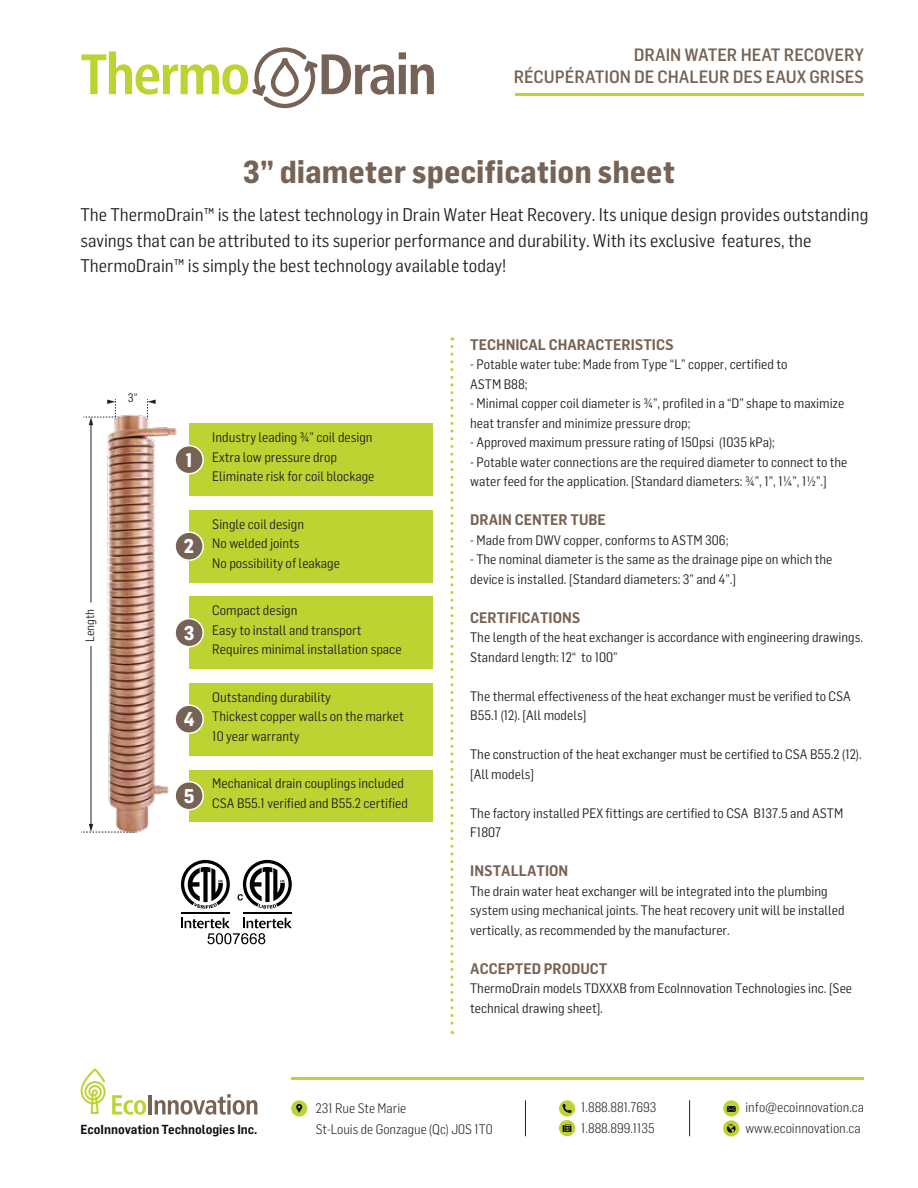
<style>
.page{position:relative;width:918px;height:1188px;background:#fff}
.page>*{position:absolute;margin:0;border:0;box-sizing:border-box;transform-origin:0 0}
.t1{font:700 31.2px "Flama Semicondensed";color:#766355}
.t2{font:700 19.5px "Flama Semicondensed";color:#fff}
.t3{font:18px/25.5px "Flama Semicondensed";color:#231f20}
.t4{font:500 17.55px "Flama Semicondensed";color:#766355}
.t5{font:600 15px "Flama Semicondensed";color:#766355}
.t6{font:13.5px/19.5px "Flama Semicondensed";color:#231f20}
.t7{font:300 13.5px/21px "Flama Semicondensed";color:#221f1f}
.t8{font:600 12.9px "Flama Semicondensed";color:#0f0f12}
.t9{font:12px "Flama Semicondensed";color:#231f20}
</style>
<div class="page">
<hr style="left:515px;top:93px;width:349px;height:3px;background:#bdd331">
<svg style="left:723px;top:1100px;width:16px;height:17px"></svg>
<svg style="left:559px;top:1100px;width:16px;height:17px"></svg>
<svg style="left:559px;top:1120px;width:16px;height:16px"></svg>
<svg style="left:723px;top:1120px;width:16px;height:17px"></svg>
<svg style="left:563px;top:1104px;width:9px;height:9px"></svg>
<svg style="left:727px;top:1106px;width:9px;height:6px"></svg>
<svg style="left:727px;top:1124px;width:9px;height:9px"></svg>
<svg style="left:563px;top:1124px;width:8px;height:8px"></svg>
<div style="left:291px;top:1100px;width:16px;height:17px;background:#bdd331;border-radius:50%"></div>
<svg style="left:296px;top:1104px;width:6px;height:9px"></svg>
<hr style="left:525px;top:1100px;width:1px;height:36px;background:#221f1f">
<hr style="left:689px;top:1100px;width:1px;height:36px;background:#221f1f">
<hr style="left:291px;top:1077px;width:573px;height:3px;background:#bdd331">
<svg style="left:450px;top:346px;width:3px;height:688px"></svg>
<div style="left:189px;top:424px;width:244px;height:72px;background:#bdd331"></div>
<svg style="left:182px;top:445px;width:22px;height:29px"></svg>
<div style="left:189px;top:510px;width:244px;height:72px;background:#bdd331"></div>
<svg style="left:182px;top:531px;width:22px;height:30px"></svg>
<div style="left:189px;top:597px;width:244px;height:72px;background:#bdd331"></div>
<svg style="left:182px;top:618px;width:22px;height:29px"></svg>
<div style="left:189px;top:683px;width:244px;height:72px;background:#bdd331"></div>
<svg style="left:182px;top:704px;width:22px;height:30px"></svg>
<div style="left:189px;top:770px;width:244px;height:51px;background:#bdd331"></div>
<svg style="left:182px;top:781px;width:22px;height:30px"></svg>
<hr style="left:243px;top:912px;width:49px;height:2px;background:#010101">
<svg style="left:238px;top:860px;width:54px;height:49px"></svg>
<hr style="left:181px;top:912px;width:49px;height:2px;background:#010101">
<svg style="left:181px;top:860px;width:49px;height:49px"></svg>
<svg style="left:181px;top:918px;width:111px;height:26px"></svg>
<svg style="left:81px;top:47px;width:353px;height:61px"></svg>
<svg style="left:80px;top:1068px;width:26px;height:46px"></svg>
<svg style="left:112px;top:1095px;width:34px;height:20px"></svg>
<hr style="left:148px;top:1095px;width:4px;height:19px;background:#766355">
<svg style="left:155px;top:1094px;width:102px;height:21px"></svg>
<hr style="left:91px;top:424px;width:1px;height:179px;background:#231f20">
<svg style="left:83px;top:399px;width:33px;height:26px"></svg>
<svg style="left:147px;top:399px;width:9px;height:11px"></svg>
<hr style="left:91px;top:646px;width:1px;height:179px;background:#231f20">
<svg style="left:81px;top:824px;width:20px;height:9px"></svg>
<img style="left:101px;top:410px;width:81px;height:423px">
<p class="t4" style="left:634px;top:44px;width:232px">DRAIN WATER HEAT RECOVERY</p>
<p class="t4" style="left:514px;top:65px;width:352px">RÉCUPÉRATION DE CHALEUR DES EAUX GRISES</p>
<h1 class="t1" style="left:243px;top:151px;width:434px">3” diameter specification sheet</h1>
<p class="t3" style="left:81px;top:201px;width:789px">The ThermoDrain™ is the latest technology in Drain Water Heat Recovery. Its unique design provides outstanding savings that can be attributed to its superior performance and durability. With its exclusive features, the<br>ThermoDrain™ is simply the best technology available today!</p>
<p class="t9" style="left:128px;top:390px;width:11px">3”</p>
<p class="t9" style="left:82px;top:642px;width:35px;rotate:-90deg">Length</p>
<h2 class="t2" style="left:185px;top:447px;width:9px">1</h2>
<h2 class="t2" style="left:184px;top:533px;width:12px">2</h2>
<h2 class="t2" style="left:184px;top:620px;width:12px">3</h2>
<h2 class="t2" style="left:183px;top:706px;width:13px">4</h2>
<p class="t6" style="left:212px;top:427px;width:164px">Industry leading ¾” coil design<br>Extra low pressure drop<br>Eliminate risk for coil blockage</p>
<p class="t6" style="left:212px;top:514px;width:129px">Single coil design<br>No welded joints<br>No possibility of leakage</p>
<p class="t6" style="left:212px;top:600px;width:191px">Compact design<br>Easy to install and transport<br>Requires minimal installation space</p>
<p class="t6" style="left:212px;top:687px;width:193px">Outstanding durability<br>Thickest copper walls on the market<br>10 year warranty</p>
<p class="t6" style="left:184px;top:773px;width:226px;text-align:right">Mechanical drain couplings included<br><sup>5</sup> CSA B55.1 verified and B55.2 certified</p>
<p class="t5" style="left:470px;top:334px;width:205px">TECHNICAL CHARACTERISTICS</p>
<p class="t6" style="left:470px;top:354px;width:319px">- Potable water tube: Made from Type “L” copper, certified to<br>ASTM B88;</p>
<p class="t6" style="left:470px;top:393px;width:376px">- Minimal copper coil diameter is ¾”, profiled in a “D” shape to maximize heat transfer and minimize pressure drop;</p>
<p class="t6" style="left:470px;top:432px;width:306px">- Approved maximum pressure rating of 150psi (1035 kPa);</p>
<p class="t6" style="left:470px;top:451px;width:379px">- Potable water connections are the required diameter to connect to the water feed for the application. [Standard diameters: ¾”, 1”, 1¼”, 1½”.]</p>
<p class="t5" style="left:470px;top:510px;width:137px">DRAIN CENTER TUBE</p>
<p class="t6" style="left:470px;top:529px;width:260px">- Made from DWV copper, conforms to ASTM 306;</p>
<p class="t6" style="left:470px;top:549px;width:364px">- The nominal diameter is the same as the drainage pipe on which the device is installed. [Standard diameters: 3” and 4”.]</p>
<p class="t5" style="left:470px;top:607px;width:112px">CERTIFICATIONS</p>
<p class="t6" style="left:470px;top:627px;width:394px">The length of the heat exchanger is accordance with engineering drawings.<br>Standard length: 12“ to 100”</p>
<p class="t6" style="left:470px;top:685px;width:382px">The thermal effectiveness of the heat exchanger must be verified to CSA<br>B55.1 (12). [All models]</p>
<p class="t6" style="left:470px;top:744px;width:393px">The construction of the heat exchanger must be certified to CSA B55.2 (12). [All models]</p>
<p class="t6" style="left:470px;top:802px;width:375px">The factory installed PEX fittings are certified to CSA B137.5 and ASTM<br>F1807</p>
<p class="t5" style="left:470px;top:861px;width:99px">INSTALLATION</p>
<p class="t6" style="left:470px;top:880px;width:376px">The drain water heat exchanger will be integrated into the plumbing system using mechanical joints. The heat recovery unit will be installed vertically, as recommended by the manufacturer.</p>
<p class="t5" style="left:470px;top:958px;width:139px">ACCEPTED PRODUCT</p>
<p class="t6" style="left:470px;top:978px;width:383px">ThermoDrain models TDXXXB from EcoInnovation Technologies inc. [See technical drawing sheet].</p>
<p class="t8" style="left:81px;top:1121px;width:178px">EcoInnovation Technologies Inc.</p>
<p class="t7" style="left:316px;top:1097px;width:178px">231 Rue Ste Marie<br>St-Louis de Gonzague (Qc) J0S 1T0</p>
<p class="t7" style="left:581px;top:1096px;width:77px">1.888.881.7693</p>
<p class="t7" style="left:745px;top:1096px;width:120px">info@ecoinnovation.ca</p>
<p class="t7" style="left:581px;top:1117px;width:75px">1.888.899.1135</p>
<p class="t7" style="left:745px;top:1117px;width:117px">www.ecoinnovation.ca</p>
</div>
